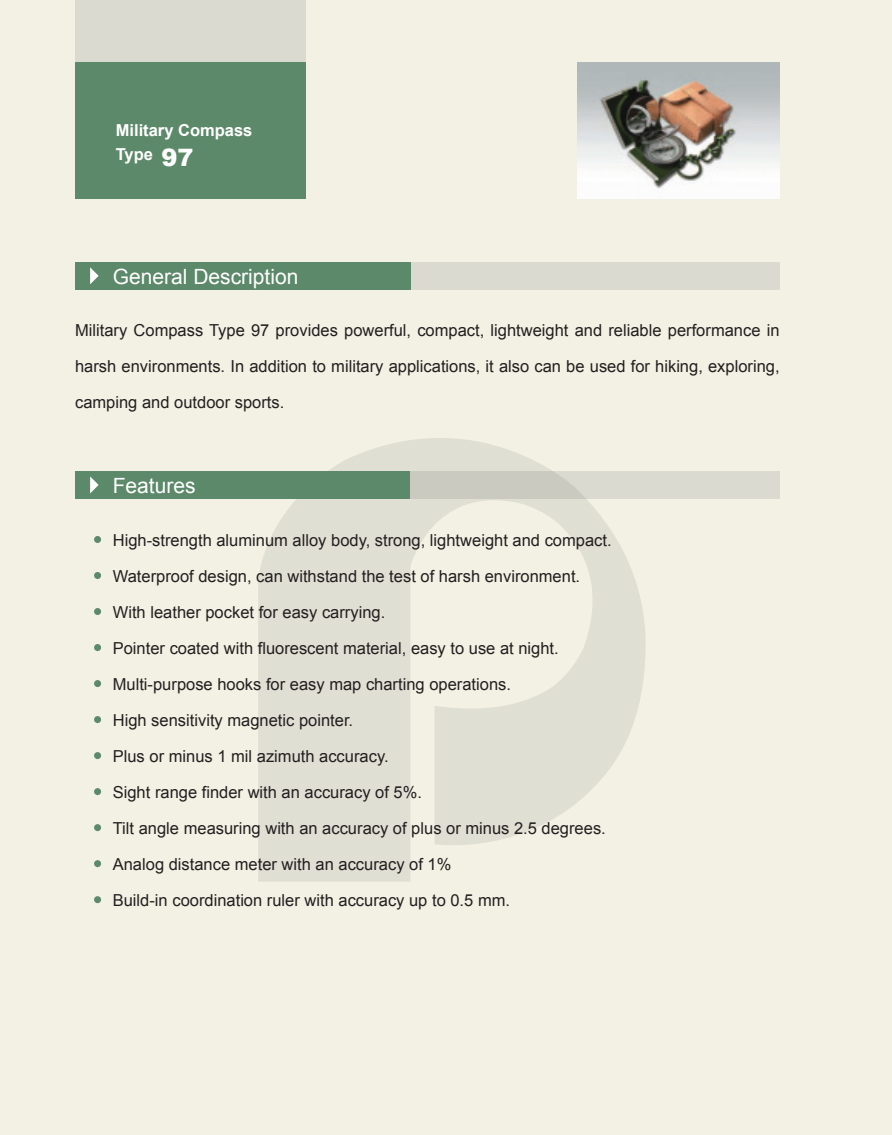
<style>
.page{position:relative;width:892px;height:1135px;background:#fff}
.page>*{position:absolute;margin:0;border:0;box-sizing:border-box;transform-origin:0 0}
.t1{font:21px "Arial";color:#fff}
.t2{font:16.5px/36px "Arial";color:#231f20;text-align:justify}
.t3{font:700 16.5px/24px "Arial";color:#fff}
.s1{font-weight:900;font-size:24px}
</style>
<div class="page">
<div style="left:0;top:0;width:891px;height:1134px;background:#f3f1e4"></div>
<svg style="left:258px;top:438px;width:387px;height:443px;fill:#e0dfd4"></svg>
<div style="left:75px;top:0;width:230px;height:104px;background:#dbdad0"></div>
<div style="left:75px;top:62px;width:230px;height:136px;background:#5c896a"></div>
<div style="left:276px;top:262px;width:503px;height:27px;background:#dbdad0"></div>
<div style="left:75px;top:262px;width:335px;height:27px;background:#5c896a"></div>
<svg style="left:90px;top:267px;width:9px;height:17px"></svg>
<img style="left:577px;top:62px;width:202px;height:136px">
<svg style="left:409px;top:471px;width:370px;height:27px;background:#d2d2c8"></svg>
<div style="left:75px;top:471px;width:334px;height:27px;background:#5c896a"></div>
<svg style="left:90px;top:476px;width:9px;height:17px"></svg>
<div style="left:94px;top:536px;width:7px;height:7px;background:#5c896a;border-radius:50%"></div>
<div style="left:94px;top:572px;width:7px;height:7px;background:#5c896a;border-radius:50%"></div>
<div style="left:94px;top:608px;width:7px;height:7px;background:#5c896a;border-radius:50%"></div>
<svg style="left:94px;top:643px;width:7px;height:7px"></svg>
<svg style="left:94px;top:679px;width:7px;height:7px"></svg>
<svg style="left:94px;top:715px;width:7px;height:7px"></svg>
<svg style="left:94px;top:751px;width:7px;height:7px"></svg>
<svg style="left:94px;top:787px;width:7px;height:7px"></svg>
<svg style="left:94px;top:823px;width:7px;height:7px"></svg>
<svg style="left:94px;top:895px;width:7px;height:7px"></svg>
<svg style="left:94px;top:859px;width:7px;height:7px"></svg>
<p class="t3" style="left:116px;top:118px;width:138px">Military Compass<br>Type <span class="s1">97</span></p>
<p class="t1" style="left:113px;top:262px;width:187px">General Description</p>
<p class="t2" style="left:75px;top:312px;width:706px">Military Compass Type 97 provides powerful, compact, lightweight and reliable performance in harsh environments. In addition to military applications, it also can be used for hiking, exploring, camping and outdoor sports.</p>
<p class="t1" style="left:113px;top:471px;width:84px">Features</p>
<p class="t2" style="left:113px;top:522px;width:500px;text-align:left">High-strength aluminum alloy body, strong, lightweight and compact.<br>Waterproof design, can withstand the test of harsh environment.<br>With leather pocket for easy carrying.<br>Pointer coated with fluorescent material, easy to use at night.<br>Multi-purpose hooks for easy map charting operations.<br>High sensitivity magnetic pointer.<br>Plus or minus 1 mil azimuth accuracy.<br>Sight range finder with an accuracy of 5%.<br>Tilt angle measuring with an accuracy of plus or minus 2.5 degrees.<br>Analog distance meter with an accuracy of 1%<br>Build-in coordination ruler with accuracy up to 0.5 mm.</p>
</div>
